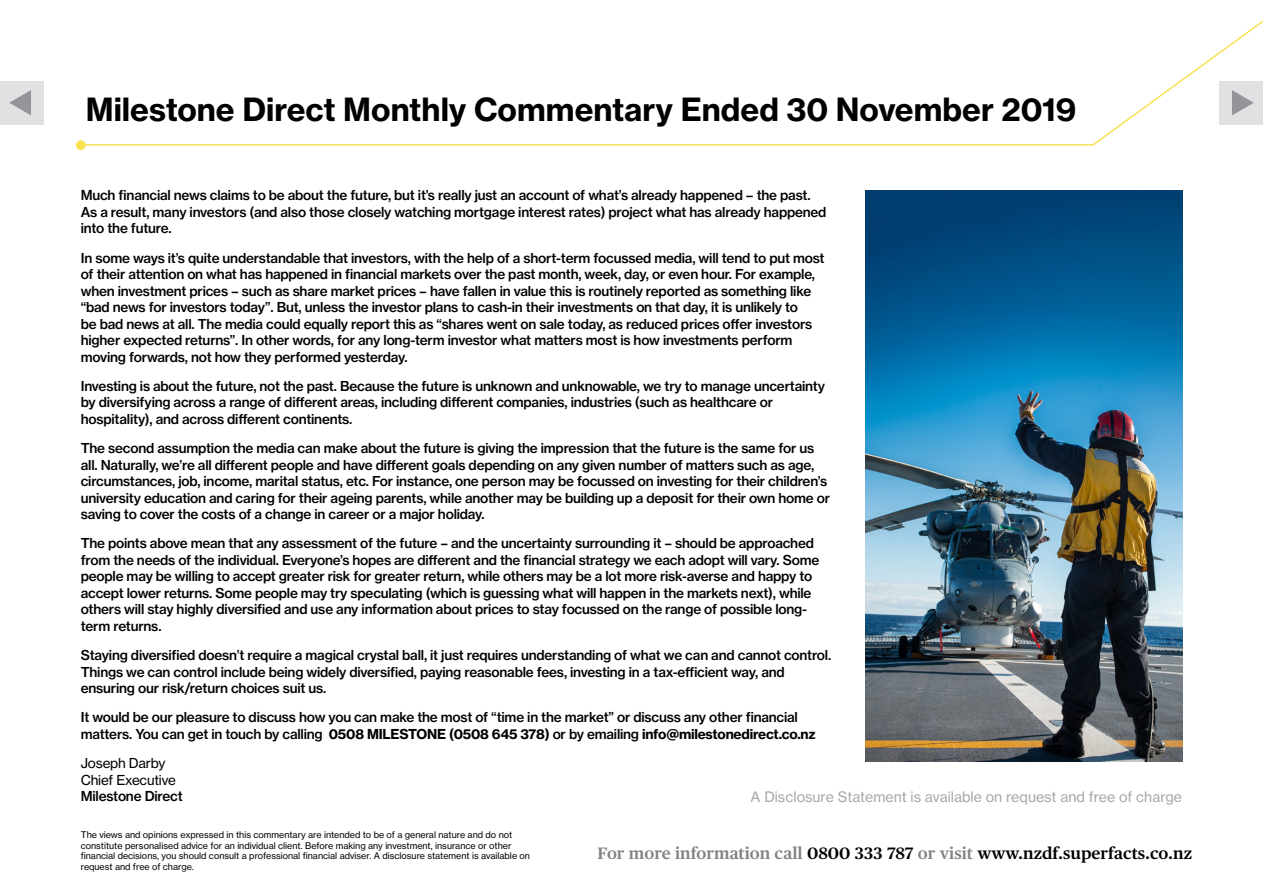
<style>
.page{position:relative;width:1263px;height:893px;background:#fff}
.page>*{position:absolute;margin:0;border:0;box-sizing:border-box;transform-origin:0 0}
.t1{font:700 31.5px "Haas Grot Text 75";color:#000}
.t2{font:600 16.5px "Publico Text";color:#000}
.t3{font:14.25px "Haas Grot Text 55 Roman";color:#a7a9ac}
.t4{font:500 13.5px/16.5px "Haas Grot Text 65";letter-spacing:-.015em;color:#000}
.t5{font:700 13.5px "Haas Grot Text 75";letter-spacing:-.015em;color:#000}
.t6{font:13.5px/16.5px "Haas Grot Text 55 Roman";letter-spacing:-.015em;color:#000}
.t7{font:9px/10.8px "Haas Grot Text 55 Roman";color:#000}
.s1{font-family:"Haas Grot Text 65";font-weight:500}
.s2{color:#808285}
</style>
<div class="page">
<div style="left:0;top:81px;width:43px;height:43px;background:#e0e1e2"></div>
<svg style="left:9px;top:90px;width:22px;height:25px"></svg>
<img style="left:865px;top:190px;width:317px;height:571px">
<div style="left:76px;top:140px;width:10px;height:10px;background:#fae053;border-radius:50%"></div>
<svg style="left:79px;top:20px;width:1184px;height:126px"></svg>
<h1 class="t1" style="left:86px;top:90px;width:992px">Milestone Direct Monthly Commentary Ended 30 November 2019</h1>
<p class="t4" style="left:81px;top:187px;width:747px">Much financial news claims to be about the future, but it’s really just an account of what’s already happened – the past.<br>As a result, many investors (and also those closely watching mortgage interest rates) project what has already happened into the future.</p>
<p class="t4" style="left:81px;top:249px;width:745px">In some ways it’s quite understandable that investors, with the help of a short-term focussed media, will tend to put most of their attention on what has happened in financial markets over the past month, week, day, or even hour. For example, when investment prices – such as share market prices – have fallen in value this is routinely reported as something like “bad news for investors today”. But, unless the investor plans to cash-in their investments on that day, it is unlikely to<br>be bad news at all. The media could equally report this as “shares went on sale today, as reduced prices offer investors higher expected returns”. In other words, for any long-term investor what matters most is how investments perform moving forwards, not how they performed yesterday.</p>
<p class="t4" style="left:81px;top:378px;width:746px">Investing is about the future, not the past. Because the future is unknown and unknowable, we try to manage uncertainty by diversifying across a range of different areas, including different companies, industries (such as healthcare or hospitality), and across different continents.</p>
<p class="t4" style="left:81px;top:440px;width:751px">The second assumption the media can make about the future is giving the impression that the future is the same for us all. Naturally, we’re all different people and have different goals depending on any given number of matters such as age, circumstances, job, income, marital status, etc. For instance, one person may be focussed on investing for their children’s university education and caring for their ageing parents, while another may be building up a deposit for their own home or saving to cover the costs of a change in career or a major holiday.</p>
<p class="t4" style="left:81px;top:535px;width:740px">The points above mean that any assessment of the future – and the uncertainty surrounding it – should be approached from the needs of the individual. Everyone’s hopes are different and the financial strategy we each adopt will vary. Some people may be willing to accept greater risk for greater return, while others may be a lot more risk-averse and happy to accept lower returns. Some people may try speculating (which is guessing what will happen in the markets next), while others will stay highly diversified and use any information about prices to stay focussed on the range of possible long&shy;term returns.</p>
<p class="t4" style="left:81px;top:647px;width:752px">Staying diversified doesn’t require a magical crystal ball, it just requires understanding of what we can and cannot control.<br>Things we can control include being widely diversified, paying reasonable fees, investing in a tax-efficient way, and ensuring our risk/return choices suit us.</p>
<p class="t4" style="left:81px;top:709px;width:719px">It would be our pleasure to discuss how you can make the most of “time in the market” or discuss any other financial</p>
<p class="t5" style="left:81px;top:725px;width:736px"><span class="s1">matters. You can get in touch by calling</span> 0508 MILESTONE (0508 645 378) <span class="s1">or by emailing</span> info@milestonedirect.co.nz</p>
<p class="t6" style="left:81px;top:755px;width:97px">Joseph Darby<br>Chief Executive</p>
<p class="t4" style="left:81px;top:788px;width:103px">Milestone Direct</p>
<p class="t3" style="left:751px;top:788px;width:433px">A Disclosure Statement is available on request and free of charge</p>
<p class="t7" style="left:81px;top:829px;width:451px">The views and opinions expressed in this commentary are intended to be of a general nature and do not constitute personalised advice for an individual client. Before making any investment, insurance or other financial decisions, you should consult a professional financial adviser. A disclosure statement is available on request and free of charge.</p>
<p class="t2" style="left:597px;top:844px;width:596px"><span class="s2">For more information call</span> 0800 333 787 <span class="s2">or visit</span> www.nzdf.superfacts.co.nz</p>
</div>
